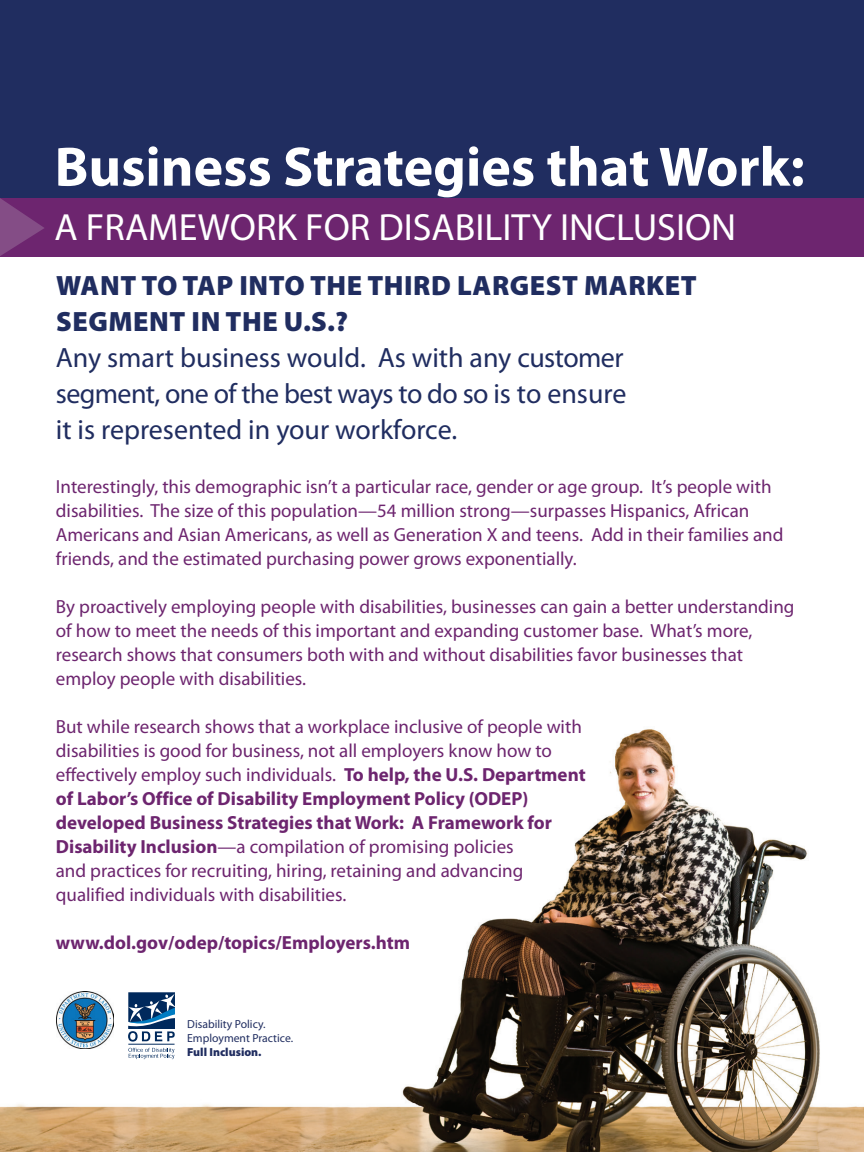
<style>
.page{position:relative;width:864px;height:1152px;background:#fff}
.page>*{position:absolute;margin:0;border:0;box-sizing:border-box;transform-origin:0 0}
.t1{font:700 56px "Myriad Pro";color:#fff}
.t2{font:38px "Myriad Pro";color:#fff}
.t3{font:28px/36px "Myriad Pro";letter-spacing:-.005em;color:#202d60}
.t4{font:19px/24px "Myriad Pro";color:#6d256f}
.t5{font:700 19px "Myriad Pro";color:#6d256f}
.t6{font:11.6px/14px "Myriad Pro";color:#202d60}
.s1{font-weight:900}
.s2{font-weight:700}
</style>
<div class="page">
<img style="left:0;top:729px;width:864px;height:423px">
<div style="left:0;top:0;width:864px;height:204px;background:#202d60"></div>
<div style="left:0;top:198px;width:864px;height:58px;background:#6d256f"></div>
<svg style="left:0;top:198px;width:44px;height:58px"></svg>
<svg style="left:128px;top:1048px;width:46px;height:11px"></svg>
<hr style="left:128px;top:1044px;width:47px;height:1px;background:#00295c">
<svg style="left:128px;top:992px;width:47px;height:50px"></svg>
<img style="left:57px;top:991px;width:57px;height:58px">
<h1 class="t1" style="left:55px;top:130px;width:752px">Business Strategies that Work:</h1>
<h2 class="t2" style="left:55px;top:204px;width:683px">A FRAMEWORK FOR DISABILITY INCLUSION</h2>
<h3 class="t3" style="left:56px;top:267px;width:643px"><span class="s1">WANT TO TAP INTO THE THIRD LARGEST MARKET SEGMENT IN THE U.S.?<br></span>Any smart business would. As with any customer segment, one of the best ways to do so is to ensure<br>it is represented in your workforce.</h3>
<p class="t4" style="left:56px;top:474px;width:729px">Interestingly, this demographic isn’t a particular race, gender or age group. It’s people with disabilities. The size of this population—54 million strong—surpasses Hispanics, African Americans and Asian Americans, as well as Generation X and teens. Add in their families and friends, and the estimated purchasing power grows exponentially.</p>
<p class="t4" style="left:56px;top:594px;width:740px">By proactively employing people with disabilities, businesses can gain a better understanding of how to meet the needs of this important and expanding customer base. What’s more, research shows that consumers both with and without disabilities favor businesses that employ people with disabilities.</p>
<p class="t4" style="left:56px;top:714px;width:531px">But while research shows that a workplace inclusive of people with disabilities is good for business, not all employers know how to effectively employ such individuals. <span class="s2">To help, the U.S. Department of Labor’s Office of Disability Employment Policy (ODEP) developed Business Strategies that Work: A Framework for Disability Inclusion</span>—a compilation of promising policies<br>and practices for recruiting, hiring, retaining and advancing qualified individuals with disabilities.</p>
<p class="t5" style="left:56px;top:930px;width:356px">www.dol.gov/odep/topics/Employers.htm</p>
<p class="t6" style="left:187px;top:1017px;width:107px">Disability Policy.<br>Employment Practice.<br><span class="s1">FULL INCLUSION.</span></p>
</div>
